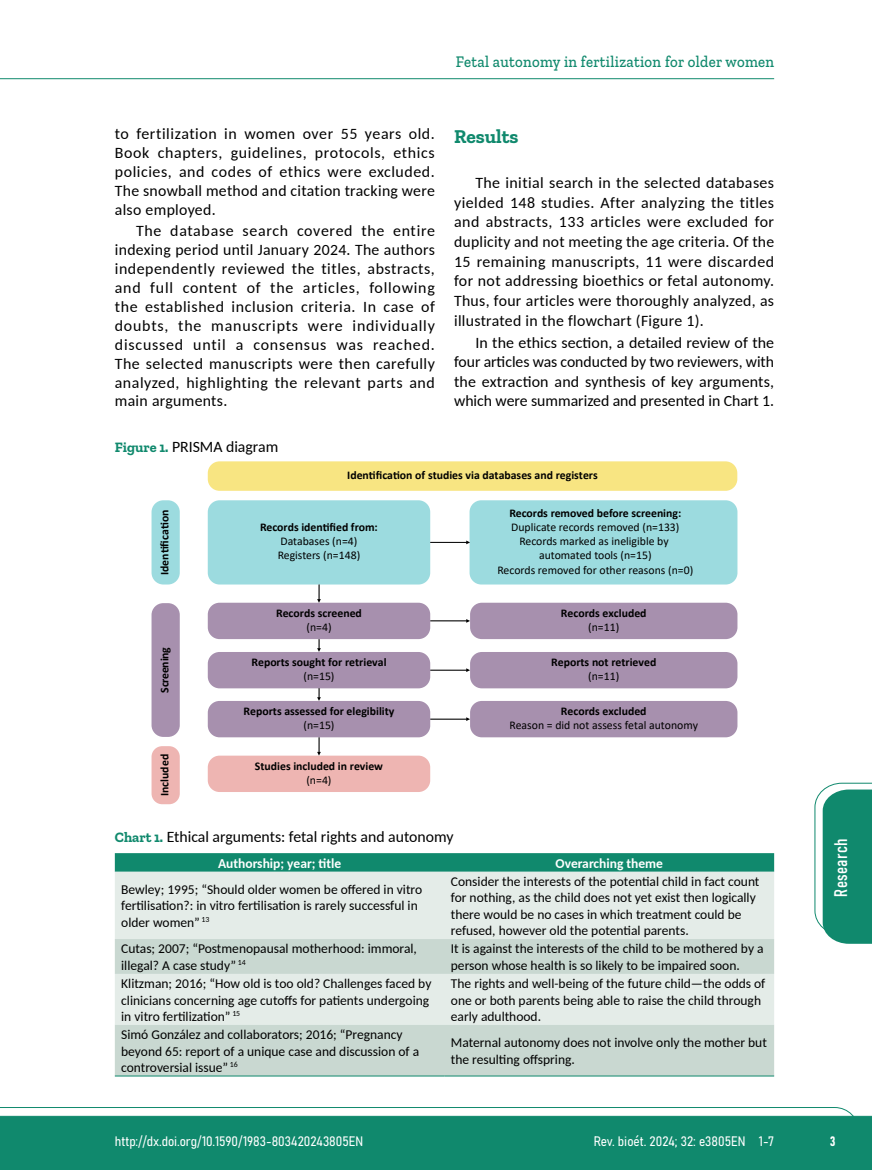
<style>
.page{position:relative;width:872px;height:1170px;background:#fff}
.page>*{position:absolute;margin:0;border:0;box-sizing:border-box;transform-origin:0 0}
.t1{font:700 19.5px "Zilla Slab";color:#10896d}
.t2{font:18px "Bahnschrift";letter-spacing:.02em;color:#fff}
.t3{font:500 16.5px "Zilla Slab";letter-spacing:.02em;color:#10896d;scale:.9 1}
.t4{font:15.75px/18.9px "Carlito";letter-spacing:.015em;color:#000;text-align:justify}
.t5{font:13.5px/16.2px "Carlito";color:#000}
.t6{font:13.5px "Bahnschrift";color:#fff}
.t7{font:700 13.5px "Carlito";color:#fff}
.t8{font:700 11.7px "Calibri";color:#000}
.t9{font:11.7px/14.1px "Calibri";color:#000;text-align:center}
.t10{font:700 11.7px "Calibri";letter-spacing:-.025em;color:#000}
.s1{font-family:"Zilla Slab";font-weight:700;font-size:14.25px;color:#10896d}
</style>
<div class="page">
<svg style="left:0;top:1107px;width:859px;height:62px;background:#2e977f"></svg>
<hr style="left:0;top:78px;width:774px;height:1px;background:#10896d">
<div style="left:151px;top:500px;width:29px;height:84px;background:#9cdbdf;border-radius:12px"></div>
<div style="left:469px;top:500px;width:268px;height:84px;background:#9cdbdf;border-radius:12px"></div>
<div style="left:208px;top:500px;width:222px;height:84px;background:#9cdbdf;border-radius:12px"></div>
<hr style="left:430px;top:542px;width:37px;height:1px;background:#000">
<svg style="left:466px;top:540px;width:4px;height:4px"></svg>
<div style="left:151px;top:746px;width:29px;height:58px;background:#eeb5b2;border-radius:11px"></div>
<div style="left:151px;top:603px;width:29px;height:133px;background:#a790ae;border-radius:12px"></div>
<div style="left:208px;top:461px;width:529px;height:30px;background:#f8e582;border-radius:12px"></div>
<div style="left:208px;top:755px;width:222px;height:37px;background:#eeb5b2;border-radius:12px"></div>
<hr style="left:430px;top:620px;width:37px;height:1px;background:#000">
<hr style="left:430px;top:669px;width:37px;height:1px;background:#000">
<svg style="left:466px;top:668px;width:4px;height:4px"></svg>
<div style="left:470px;top:701px;width:267px;height:36px;background:#a790ae;border-radius:12px"></div>
<div style="left:470px;top:652px;width:267px;height:36px;background:#a790ae;border-radius:12px"></div>
<div style="left:470px;top:602px;width:267px;height:37px;background:#a790ae;border-radius:12px"></div>
<div style="left:208px;top:652px;width:222px;height:36px;background:#a790ae;border-radius:12px"></div>
<div style="left:208px;top:602px;width:222px;height:37px;background:#a790ae;border-radius:12px"></div>
<hr style="left:430px;top:718px;width:37px;height:1px;background:#000">
<svg style="left:466px;top:717px;width:4px;height:4px"></svg>
<div style="left:208px;top:701px;width:222px;height:36px;background:#a790ae;border-radius:12px"></div>
<svg style="left:317px;top:688px;width:4px;height:13px"></svg>
<svg style="left:317px;top:737px;width:4px;height:18px"></svg>
<svg style="left:317px;top:584px;width:4px;height:18px"></svg>
<svg style="left:317px;top:639px;width:4px;height:13px"></svg>
<div style="left:115px;top:853px;width:659px;height:18px;background:#10896d"></div>
<div style="left:115px;top:871px;width:659px;height:67px;background:#e4ece8"></div>
<svg style="left:115px;top:938px;width:659px;height:137px;background:#d3dfd9"></svg>
<hr style="left:115px;top:1075px;width:329px;height:1px;background:#10896d">
<hr style="left:444px;top:1075px;width:330px;height:1px;background:#10896d">
<svg style="left:814px;top:782px;width:58px;height:161px"></svg>
<p class="t3" style="left:456px;top:53px;width:355px">Fetal autonomy in fertilization for older women</p>
<p class="t4" style="left:115px;top:124px;width:321px">to fertilization in women over 55 years old.<br>Book chapters, guidelines, protocols, ethics policies, and codes of ethics were excluded.<br>The snowball method and citation tracking were also employed.</p>
<p class="t4" style="left:115px;top:221px;width:322px;text-indent:21px">The database search covered the entire indexing period until January 2024. The authors independently reviewed the titles, abstracts, and full content of the articles, following the established inclusion criteria. In case of doubts, the manuscripts were individually discussed until a consensus was reached.<br>The selected manuscripts were then carefully analyzed, highlighting the relevant parts and main arguments.</p>
<p class="t4" style="left:115px;top:437px;width:165px"><span class="s1">Figure 1.</span> PRISMA diagram</p>
<p class="t1" style="left:454px;top:125px;width:66px">Results</p>
<p class="t4" style="left:454px;top:172px;width:322px;line-height:19.6px;text-indent:21px">The initial search in the selected databases yielded 148 studies. After analyzing the titles and abstracts, 133 articles were excluded for duplicity and not meeting the age criteria. Of the 15 remaining manuscripts, 11 were discarded for not addressing bioethics or fetal autonomy.<br>Thus, four articles were thoroughly analyzed, as illustrated in the flowchart (Figure 1).</p>
<p class="t4" style="left:454px;top:332px;width:322px;line-height:19.6px;text-indent:21px">In the ethics section, a detailed review of the four articles was conducted by two reviewers, with the extraction and synthesis of key arguments, which were summarized and presented in Chart 1.</p>
<p class="t8" style="left:156px;top:575px;width:67px;rotate:-90deg">Identification</p>
<p class="t10" style="left:156px;top:692px;width:47px;rotate:-90deg">Screening</p>
<p class="t8" style="left:156px;top:796px;width:44px;rotate:-90deg">Included</p>
<p class="t8" style="left:347px;top:466px;width:252px">Identification of studies via databases and registers</p>
<p class="t8" style="left:509px;top:505px;width:173px">Records removed before screening:</p>
<p class="t9" style="left:497px;top:520px;width:197px">Duplicate records removed (n=133)<br>Records marked as ineligible by automated tools (n=15)<br>Records removed for other reasons (n=0)</p>
<p class="t8" style="left:260px;top:519px;width:119px">Records identified from:</p>
<p class="t9" style="left:278px;top:534px;width:84px;text-align:left">Databases (n=4)<br>Registers (n=148)</p>
<p class="t8" style="left:276px;top:604px;width:87px">Records screened</p>
<p class="t9" style="left:306px;top:619px;width:27px">(n=4)</p>
<p class="t8" style="left:561px;top:604px;width:87px">Records excluded</p>
<p class="t9" style="left:588px;top:619px;width:33px">(n=11)</p>
<p class="t8" style="left:251px;top:654px;width:137px">Reports sought for retrieval</p>
<p class="t9" style="left:303px;top:669px;width:33px">(n=15)</p>
<p class="t8" style="left:551px;top:654px;width:107px">Reports not retrieved</p>
<p class="t9" style="left:588px;top:669px;width:33px">(n=11)</p>
<p class="t8" style="left:243px;top:702px;width:152px">Reports assessed for elegibility</p>
<p class="t9" style="left:303px;top:717px;width:33px">(n=15)</p>
<p class="t8" style="left:561px;top:702px;width:87px">Records excluded</p>
<p class="t9" style="left:509px;top:717px;width:190px">Reason = did not assess fetal autonomy</p>
<p class="t8" style="left:255px;top:757px;width:130px">Studies included in review</p>
<p class="t9" style="left:306px;top:772px;width:27px">(n=4)</p>
<p class="t4" style="left:115px;top:826px;width:340px"><span class="s1">Chart 1.</span> Ethical arguments: fetal rights and autonomy</p>
<p class="t7" style="left:218px;top:853px;width:125px">Authorship; year; title</p>
<p class="t7" style="left:555px;top:853px;width:109px">Overarching theme</p>
<p class="t5" style="left:121px;top:881px;width:302px">Bewley; 1995; “Should older women be offered in vitro fertilisation?: in vitro fertilisation is rarely successful in older women” <sup>13</sup></p>
<p class="t5" style="left:451px;top:872px;width:310px">Consider the interests of the potential child in fact count for nothing, as the child does not yet exist then logically there would be no cases in which treatment could be refused, however old the potential parents.</p>
<p class="t5" style="left:121px;top:940px;width:297px">Cutas; 2007; “Postmenopausal motherhood: immoral, illegal? A case study” <sup>14</sup></p>
<p class="t5" style="left:451px;top:940px;width:314px">It is against the interests of the child to be mothered by a person whose health is so likely to be impaired soon.</p>
<p class="t5" style="left:121px;top:974px;width:312px">Klitzman; 2016; “How old is too old? Challenges faced by clinicians concerning age cutoffs for patients undergoing in vitro fertilization” <sup>15</sup></p>
<p class="t5" style="left:451px;top:974px;width:316px">The rights and well-being of the future child—the odds of one or both parents being able to raise the child through early adulthood.</p>
<p class="t5" style="left:121px;top:1026px;width:299px">Simó González and collaborators; 2016; “Pregnancy beyond 65: report of a unique case and discussion of a controversial issue” <sup>16</sup></p>
<p class="t5" style="left:451px;top:1034px;width:317px">Maternal autonomy does not involve only the mother but the resulting offspring.</p>
<p class="t2" style="left:827px;top:896px;width:59px;rotate:-90deg">Research</p>
<p class="t6" style="left:115px;top:1131px;width:250px">http://dx.doi.org/10.1590/1983-803420243805EN</p>
<p class="t6" style="left:593px;top:1131px;width:182px">Rev. bioét. 2024; 32: e3805EN 1-7</p>
<p class="t6" style="left:830px;top:1130px;width:7px">3</p>
</div>
